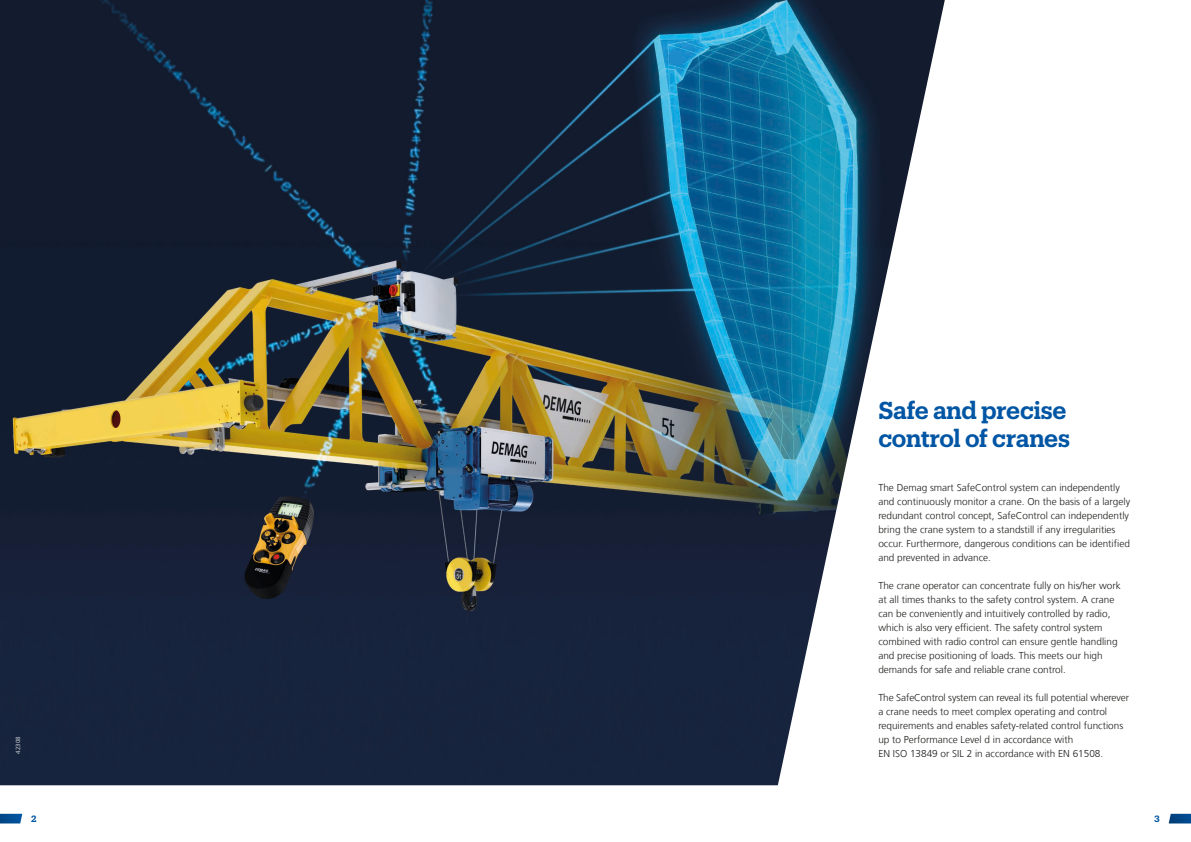
<style>
.page{position:relative;width:1191px;height:842px;background:#fff}
.page>*{position:absolute;margin:0;border:0;box-sizing:border-box;transform-origin:0 0}
.Headline_level_3_24{font:600 24px/28px "Produkt";letter-spacing:-.015em;color:#0056a4}
.Body_copy_45light_10{font:300 10px/14px "Frutiger LT Com";color:#1d1d1b}
.t1{font:600 9px "Produkt";color:#0056a4}
.Image_ID_white{font:300 6px "Frutiger LT Com";letter-spacing:.05em;color:#fff}
</style>
<div class="page">
<img style="left:0;top:0;width:944px;height:785px">
<svg style="left:0;top:814px;width:22px;height:9px"></svg>
<svg style="left:1168px;top:814px;width:23px;height:9px"></svg>
<p class="Image_ID_white" style="left:14px;top:754px;width:19px;rotate:-90deg">42308</p>
<p class="Headline_level_3_24" style="left:878px;top:395px;width:193px">Safe and precise control of cranes</p>
<p class="Body_copy_45light_10" style="left:878px;top:481px;width:253px">The Demag smart SafeControl system can independently and continuously monitor a crane. On the basis of a largely redundant control concept, SafeControl can independently bring the crane system to a standstill if any irregularities occur. Furthermore, dangerous conditions can be identified and prevented in advance.</p>
<p class="Body_copy_45light_10" style="left:878px;top:579px;width:244px">The crane operator can concentrate fully on his/her work at all times thanks to the safety control system. A crane can be conveniently and intuitively controlled by radio, which is also very efficient. The safety control system combined with radio control can ensure gentle handling and precise positioning of loads. This meets our high demands for safe and reliable crane control.</p>
<p class="Body_copy_45light_10" style="left:878px;top:691px;width:252px">The SafeControl system can reveal its full potential wherever a crane needs to meet complex operating and control requirements and enables safety-related control functions up to Performance Level d in accordance with<br>EN ISO 13849 or SIL 2 in accordance with EN 61508.</p>
<p class="t1" style="left:31px;top:812px;width:7px">2</p>
<p class="t1" style="left:1154px;top:812px;width:7px">3</p>
</div>
